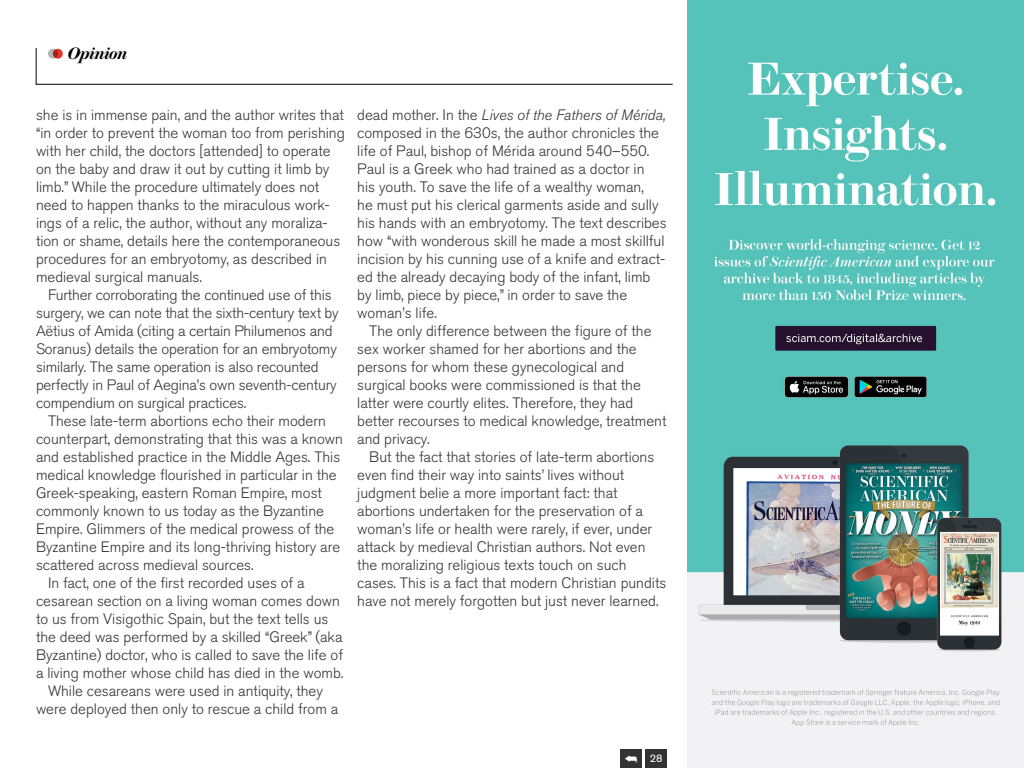
<style>
.page{position:relative;width:1024px;height:768px;background:#fff}
.page>*{position:absolute;margin:0;border:0;box-sizing:border-box;transform-origin:0 0}
.t1{font:italic 600 16.6px "Brunel Deck";letter-spacing:-.025em;color:#000}
.t2{font:300 15px/18px "Akzidenz Grotesk BQ";color:#333}
.t3{font:11px "Akzidenz Grotesk BE";color:#fff}
.s1{font-style:italic}
</style>
<div class="page">
<svg style="left:36px;top:48px;width:637px;height:37px"></svg>
<div style="left:48px;top:49px;width:10px;height:10px;background:#b3b3b3;border-radius:50%"></div>
<svg style="left:53px;top:49px;width:10px;height:10px"></svg>
<img style="left:687px;top:0;width:337px;height:768px">
<div style="left:620px;top:749px;width:22px;height:19px;background:#333"></div>
<div style="left:646px;top:749px;width:21px;height:19px;background:#333"></div>
<p class="t1" style="left:67px;top:44px;width:61px">Opinion</p>
<p class="t2" style="left:36px;top:106px;width:310px">she is in immense pain, and the author writes that “in order to prevent the woman too from perishing with her child, the doctors [attended] to operate on the baby and draw it out by cutting it limb by limb.” While the procedure ultimately does not need to happen thanks to the miraculous work&shy;ings of a relic, the author, without any moraliza&shy;tion or shame, details here the contemporaneous procedures for an embryotomy, as described in medieval surgical manuals.</p>
<p class="t2" style="left:36px;top:286px;width:304px;text-indent:12px">Further corroborating the continued use of this surgery, we can note that the sixth-century text by Aëtius of Amida (citing a certain Philumenos and Soranus) details the operation for an embryotomy similarly. The same operation is also recounted perfectly in Paul of Aegina’s own seventh-century compendium on surgical practices.</p>
<p class="t2" style="left:48px;top:412px;width:279px">These late-term abortions echo their modern</p>
<p class="t2" style="left:36px;top:430px;width:309px">counterpart, demonstrating that this was a known</p>
<p class="t2" style="left:36px;top:448px;width:306px">and established practice in the Middle Ages. This</p>
<p class="t2" style="left:36px;top:466px;width:302px">medical knowledge flourished in particular in the</p>
<p class="t2" style="left:36px;top:484px;width:287px">Greek-speaking, eastern Roman Empire, most</p>
<p class="t2" style="left:36px;top:502px;width:290px">commonly known to us today as the Byzantine</p>
<p class="t2" style="left:36px;top:520px;width:300px">Empire. Glimmers of the medical prowess of the</p>
<p class="t2" style="left:36px;top:538px;width:306px">Byzantine Empire and its long-thriving history are</p>
<p class="t2" style="left:36px;top:556px;width:219px">scattered across medieval sources.</p>
<p class="t2" style="left:48px;top:574px;width:258px">In fact, one of the first recorded uses of a</p>
<p class="t2" style="left:36px;top:592px;width:306px">cesarean section on a living woman comes down</p>
<p class="t2" style="left:36px;top:610px;width:294px">to us from Visigothic Spain, but the text tells us</p>
<p class="t2" style="left:36px;top:628px;width:308px">the deed was performed by a skilled “Greek” (aka</p>
<p class="t2" style="left:36px;top:646px;width:309px">Byzantine) doctor, who is called to save the life of</p>
<p class="t2" style="left:36px;top:664px;width:309px">a living mother whose child has died in the womb.</p>
<p class="t2" style="left:48px;top:682px;width:276px">While cesareans were used in antiquity, they</p>
<p class="t2" style="left:36px;top:700px;width:304px">were deployed then only to rescue a child from a</p>
<p class="t2" style="left:357px;top:106px;width:311px">dead mother. In the <span class="s1">Lives of the Fathers of Mérida, </span>composed in the 630s, the author chronicles the life of Paul, bishop of Mérida around 540–550.<br>Paul is a Greek who had trained as a doctor in<br>his youth. To save the life of a wealthy woman,<br>he must put his clerical garments aside and sully his hands with an embryotomy. The text describes how “with wonderous skill he made a most skillful incision by his cunning use of a knife and extract&shy;ed the already decaying body of the infant, limb by limb, piece by piece,” in order to save the woman’s life.</p>
<p class="t2" style="left:357px;top:322px;width:311px;text-indent:12px">The only difference between the figure of the sex worker shamed for her abortions and the persons for whom these gynecological and surgical books were commissioned is that the latter were courtly elites. Therefore, they had better recourses to medical knowledge, treatment and privacy.</p>
<p class="t2" style="left:357px;top:448px;width:310px;text-indent:12px">But the fact that stories of late-term abortions even find their way into saints’ lives without judgment belie a more important fact: that abortions undertaken for the preservation of a woman’s life or health were rarely, if ever, under attack by medieval Christian authors. Not even the moralizing religious texts touch on such cases. This is a fact that modern Christian pundits have not merely forgotten but just never learned.</p>
<p class="t3" style="left:650px;top:752px;width:14px">28</p>
</div>
